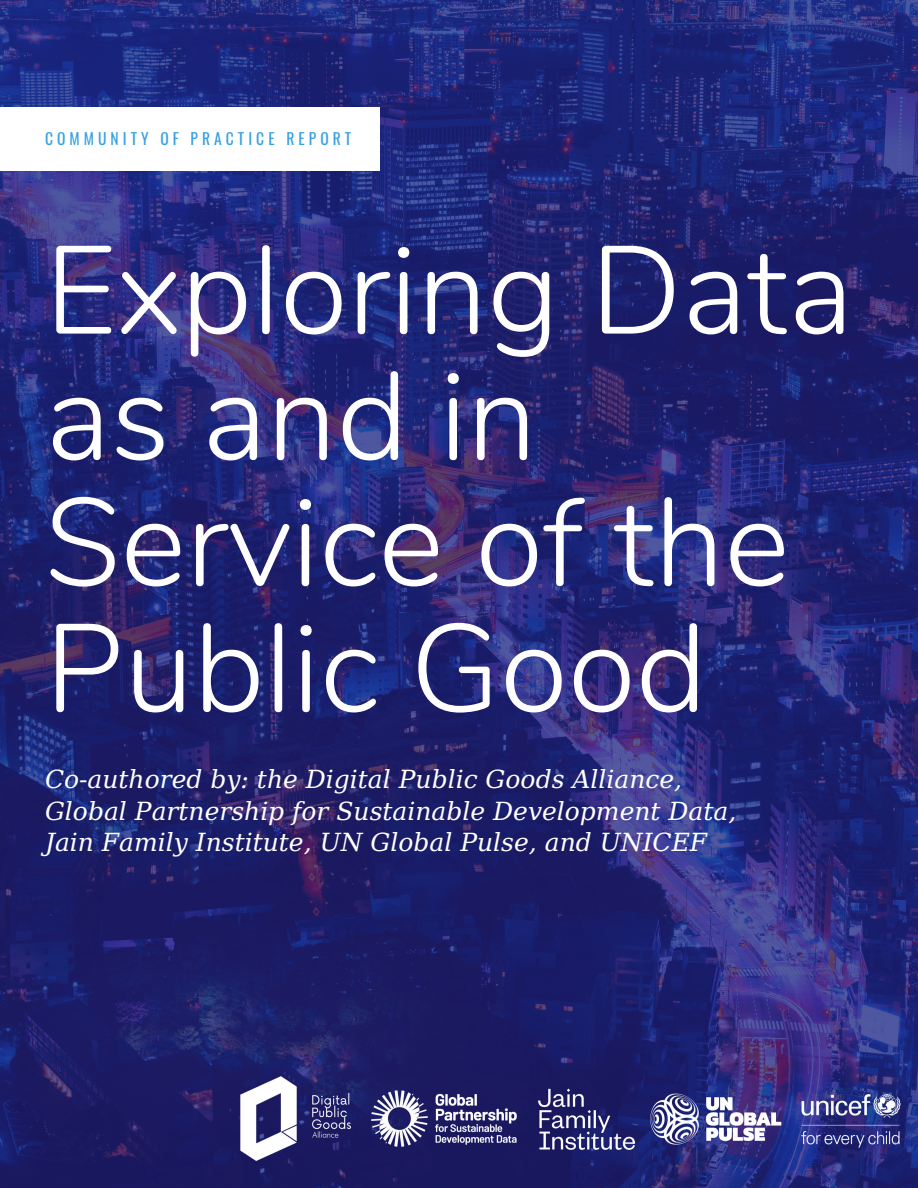
<style>
.page{position:relative;width:918px;height:1188px;background:#fff}
.page>*{position:absolute;margin:0;border:0;box-sizing:border-box;transform-origin:0 0}
.t1{font:300 124.5px/126px "Nunito";color:#fff}
.t2{font:italic 25.05px/31.5px "DejaVu Serif";color:#fff}
.t3{font:15.6px "Oswald";letter-spacing:.26em;color:#37a1e2}
</style>
<div class="page">
<img style="left:0;top:0;width:918px;height:1188px">
<div style="left:0;top:107px;width:380px;height:63px;background:#fff"></div>
<img style="left:563px;top:1088px;width:65px;height:61px">
<img style="left:325px;top:1044px;width:238px;height:144px">
<img style="left:807px;top:1083px;width:101px;height:71px">
<img style="left:239px;top:1076px;width:113px;height:85px">
<img style="left:628px;top:1072px;width:179px;height:94px">
<p class="t3" style="left:45px;top:127px;width:308px">COMMUNITY OF PRACTICE REPORT</p>
<h1 class="t1" style="left:45px;top:230px;width:810px">Exploring Data as and in<br>Service of the<br>Public Good</h1>
<p class="t2" style="left:45px;top:764px;width:693px">Co-authored by: the Digital Public Goods Alliance,<br>Global Partnership for Sustainable Development Data,<br>Jain Family Institute, UN Global Pulse, and UNICEF</p>
</div>
